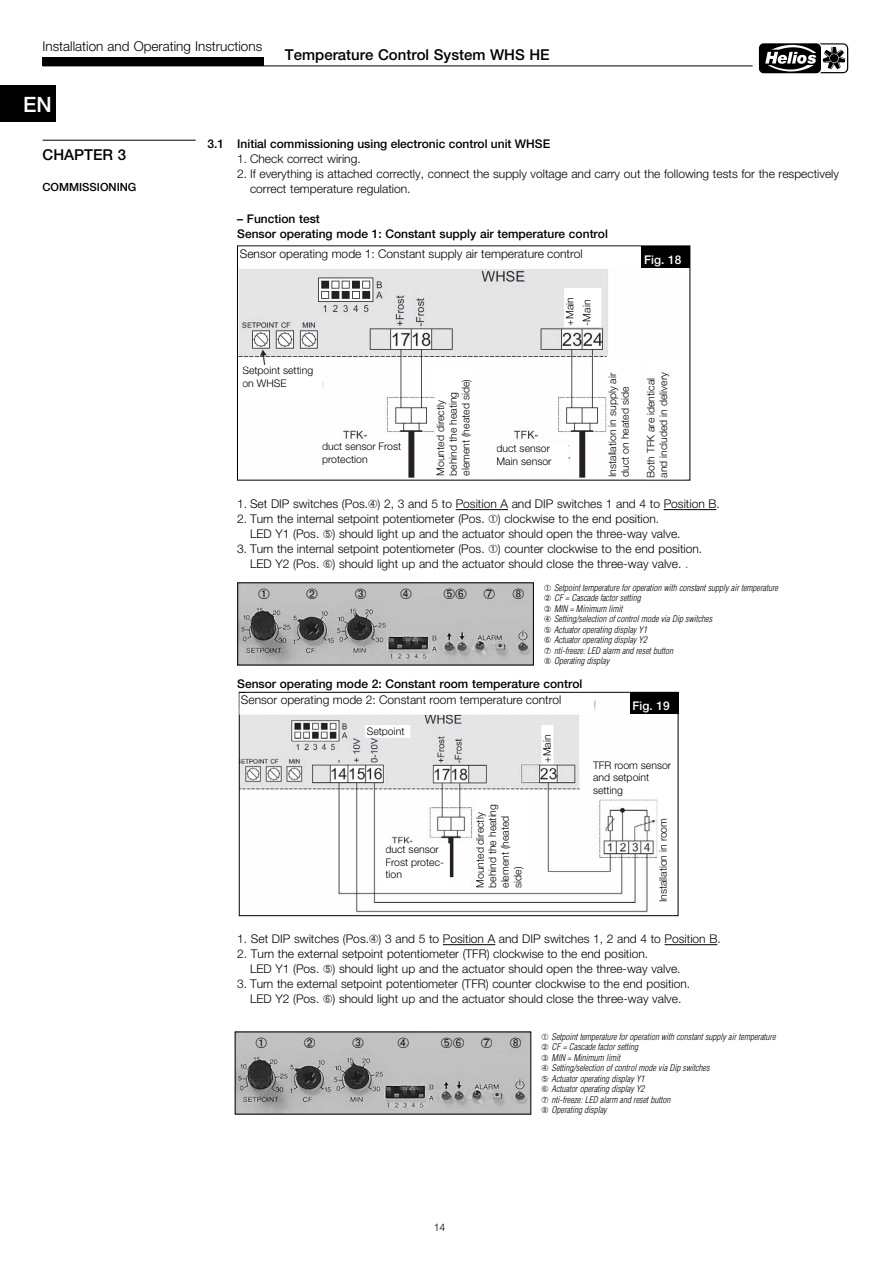
<style>
.page{position:relative;width:893px;height:1263px;background:#fff}
.page>*{position:absolute;margin:0;border:0;box-sizing:border-box;transform-origin:0 0}
.t1{font:500 21.15px "Helvetica Neue";color:#fff}
.t2{font:500 15px "Helvetica Neue";color:#000}
.t3{font:300 13.5px "Helvetica Neue";color:#000}
.t4{font:300 12px/15px "Helvetica Neue";color:#000}
.t5{font:500 12px/15px "Helvetica Neue";color:#000}
.t6{font:500 12px "Helvetica Neue";color:#fff}
.t7{font:500 11.25px "Helvetica Neue";color:#000}
.t8{font:300 10.5px/12.6px "Helvetica Neue";color:#000}
.t9{font:italic 300 condensed 9px/10.5px "Helvetica";color:#000}
.s1{color:#e5007d}
</style>
<div class="page">
<hr style="left:43px;top:66px;width:710px;height:1px;background:#000">
<div style="left:43px;top:57px;width:221px;height:9px;background:#000"></div>
<svg style="left:758px;top:43px;width:91px;height:31px"></svg>
<div style="left:759px;top:43px;width:62px;height:30px;background:#000;border-radius:5px"></div>
<svg style="left:765px;top:43px;width:83px;height:30px"></svg>
<div style="left:0;top:85px;width:55px;height:36px;background:#000"></div>
<hr style="left:456px;top:509px;width:52px;height:1px;background:#000">
<hr style="left:664px;top:509px;width:52px;height:1px;background:#000">
<hr style="left:443px;top:944px;width:52px;height:1px;background:#000">
<hr style="left:665px;top:944px;width:52px;height:1px;background:#000">
<hr style="left:43px;top:140px;width:153px;height:1px;background:#000">
<img style="left:239px;top:267px;width:449px;height:211px">
<div style="left:565px;top:289px;width:36px;height:37px;background:#fff"></div>
<div style="left:435px;top:367px;width:41px;height:109px;background:#fff"></div>
<div style="left:646px;top:358px;width:39px;height:120px;background:#fff"></div>
<div style="left:607px;top:356px;width:31px;height:122px;background:#fff"></div>
<div style="left:321px;top:441px;width:81px;height:34px;background:#fff"></div>
<div style="left:496px;top:443px;width:72px;height:31px;background:#fff"></div>
<div style="left:242px;top:366px;width:80px;height:35px;background:#fff"></div>
<div style="left:641px;top:246px;width:49px;height:21px;background:#000"></div>
<img style="left:239px;top:584px;width:293px;height:79px">
<img style="left:241px;top:699px;width:416px;height:214px">
<div style="left:239px;top:692px;width:439px;height:224px;border:1px solid #000"></div>
<div style="left:475px;top:792px;width:51px;height:97px;background:#fff"></div>
<div style="left:592px;top:760px;width:81px;height:38px;background:#fff"></div>
<div style="left:385px;top:844px;width:64px;height:43px;background:#fff"></div>
<div style="left:240px;top:694px;width:354px;height:20px;background:#fff"></div>
<div style="left:366px;top:726px;width:44px;height:11px;background:#fff"></div>
<div style="left:542px;top:726px;width:11px;height:37px;background:#fff"></div>
<div style="left:630px;top:692px;width:48px;height:22px;background:#000"></div>
<img style="left:237px;top:1033px;width:292px;height:79px">
<svg style="left:259px;top:588px;width:10px;height:11px"></svg>
<svg style="left:307px;top:588px;width:11px;height:11px"></svg>
<svg style="left:355px;top:588px;width:11px;height:11px"></svg>
<svg style="left:401px;top:588px;width:10px;height:11px"></svg>
<svg style="left:444px;top:588px;width:23px;height:11px"></svg>
<svg style="left:484px;top:588px;width:11px;height:11px"></svg>
<svg style="left:513px;top:588px;width:11px;height:11px"></svg>
<svg style="left:256px;top:1037px;width:11px;height:11px"></svg>
<svg style="left:304px;top:1037px;width:11px;height:11px"></svg>
<svg style="left:353px;top:1037px;width:11px;height:11px"></svg>
<svg style="left:398px;top:1037px;width:11px;height:11px"></svg>
<svg style="left:441px;top:1037px;width:23px;height:11px"></svg>
<svg style="left:481px;top:1037px;width:11px;height:11px"></svg>
<svg style="left:510px;top:1037px;width:11px;height:11px"></svg>
<p class="t3" style="left:43px;top:38px;width:221px">Installation and Operating Instructions</p>
<h1 class="t1" style="left:23px;top:92px;width:30px">EN</h1>
<p class="t2" style="left:285px;top:45px;width:266px">Temperature Control System WHS HE</p>
<p class="t2" style="left:43px;top:146px;width:85px">CHAPTER 3</p>
<p class="t7" style="left:43px;top:181px;width:95px">COMMISSIONING</p>
<p class="t5" style="left:207px;top:137px;width:344px">3.1 Initial commissioning using electronic control unit WHSE</p>
<p class="t4" style="left:237px;top:151px;width:125px">1. Check correct wiring.</p>
<p class="t4" style="left:250px;top:166px;width:590px;text-indent:-13px">2. If everything is attached correctly, connect the supply voltage and carry out the following tests for the respectively correct temperature regulation.</p>
<p class="t5" style="left:237px;top:212px;width:372px">– Function test<br>Sensor operating mode 1: Constant supply air temperature control</p>
<p class="t4" style="left:240px;top:246px;width:344px">Sensor operating mode 1: Constant supply air temperature control</p>
<p class="t8" style="left:561px;top:325px;width:30px;line-height:16.8px;rotate:-90deg">+Main -Main</p>
<p class="t6" style="left:644px;top:252px;width:39px">Fig. 18</p>
<p class="t8" style="left:242px;top:364px;width:72px">Setpoint setting on WHSE</p>
<p class="t8" style="left:434px;top:476px;width:98px;rotate:-90deg">Mounted directly behind the heating element (heated side)</p>
<p class="t8" style="left:606px;top:477px;width:106px;rotate:-90deg">Installation in supply air duct on heated side</p>
<p class="t8" style="left:644px;top:478px;width:107px;rotate:-90deg">Both TFK are identical and included in delivery</p>
<p class="t8" style="left:322px;top:440px;width:81px">duct sensor Frost protection</p>
<p class="t8" style="left:496px;top:442px;width:57px">duct sensor<br>Main sensor</p>
<p class="t4" style="left:237px;top:496px;width:484px">1. Set DIP switches (Pos. ) 2, 3 and 5 to Position A and DIP switches 1 and 4 to Position B.</p>
<p class="t4" style="left:250px;top:511px;width:432px;text-indent:-13px">2. Turn the internal setpoint potentiometer (Pos. ) clockwise to the end position.<br>LED Y1 (Pos. ) should light up and the actuator should open the three-way valve.</p>
<p class="t4" style="left:237px;top:541px;width:467px;text-align:center">3. Turn the internal setpoint potentiometer (Pos. ) counter clockwise to the end position.<br>LED Y2 (Pos. ) should light up and the actuator should close the three-way valve. <span class="s1">.</span></p>
<p class="t9" style="left:554px;top:582px;width:226px">Setpoint temperature for operation with constant supply air temperature CF = Cascade factor setting<br>MIN = Minimum limit<br>Setting/selection of control mode via Dip switches<br>Actuator operating display Y1<br>Actuator operating display Y2<br>nti-freeze: LED alarm and reset button<br>Operating display</p>
<p class="t5" style="left:237px;top:677px;width:347px">Sensor operating mode 2: Constant room temperature control</p>
<p class="t4" style="left:241px;top:692px;width:322px">Sensor operating mode 2: Constant room temperature control</p>
<p class="t8" style="left:367px;top:724px;width:39px">Setpoint</p>
<p class="t8" style="left:541px;top:763px;width:30px;rotate:-90deg">+Main</p>
<p class="t8" style="left:385px;top:843px;width:60px">duct sensor<br>Frost protec&shy;tion</p>
<p class="t8" style="left:473px;top:888px;width:85px;rotate:-90deg">Mounted directly behind the heating element (heated side)</p>
<p class="t6" style="left:632px;top:698px;width:39px">Fig. 19</p>
<p class="t8" style="left:593px;top:759px;width:80px">TFR room sensor and setpoint setting</p>
<p class="t8" style="left:657px;top:902px;width:86px;rotate:-90deg">Installation in room</p>
<p class="t4" style="left:237px;top:931px;width:485px">1. Set DIP switches (Pos. ) 3 and 5 to Position A and DIP switches 1, 2 and 4 to Position B.</p>
<p class="t4" style="left:250px;top:946px;width:432px;text-indent:-13px">2. Turn the external setpoint potentiometer (TFR) clockwise to the end position.<br>LED Y1 (Pos. ) should light up and the actuator should open the three-way valve.</p>
<p class="t4" style="left:237px;top:976px;width:454px;text-align:center">3. Turn the external setpoint potentiometer (TFR) counter clockwise to the end position.<br>LED Y2 (Pos. ) should light up and the actuator should close the three-way valve.</p>
<p class="t8" style="left:434px;top:1220px;width:13px">14</p>
<p class="t9" style="left:551px;top:1031px;width:226px">Setpoint temperature for operation with constant supply air temperature CF = Cascade factor setting<br>MIN = Minimum limit<br>Setting/selection of control mode via Dip switches<br>Actuator operating display Y1<br>Actuator operating display Y2<br>nti-freeze: LED alarm and reset button<br>Operating display</p>
</div>
